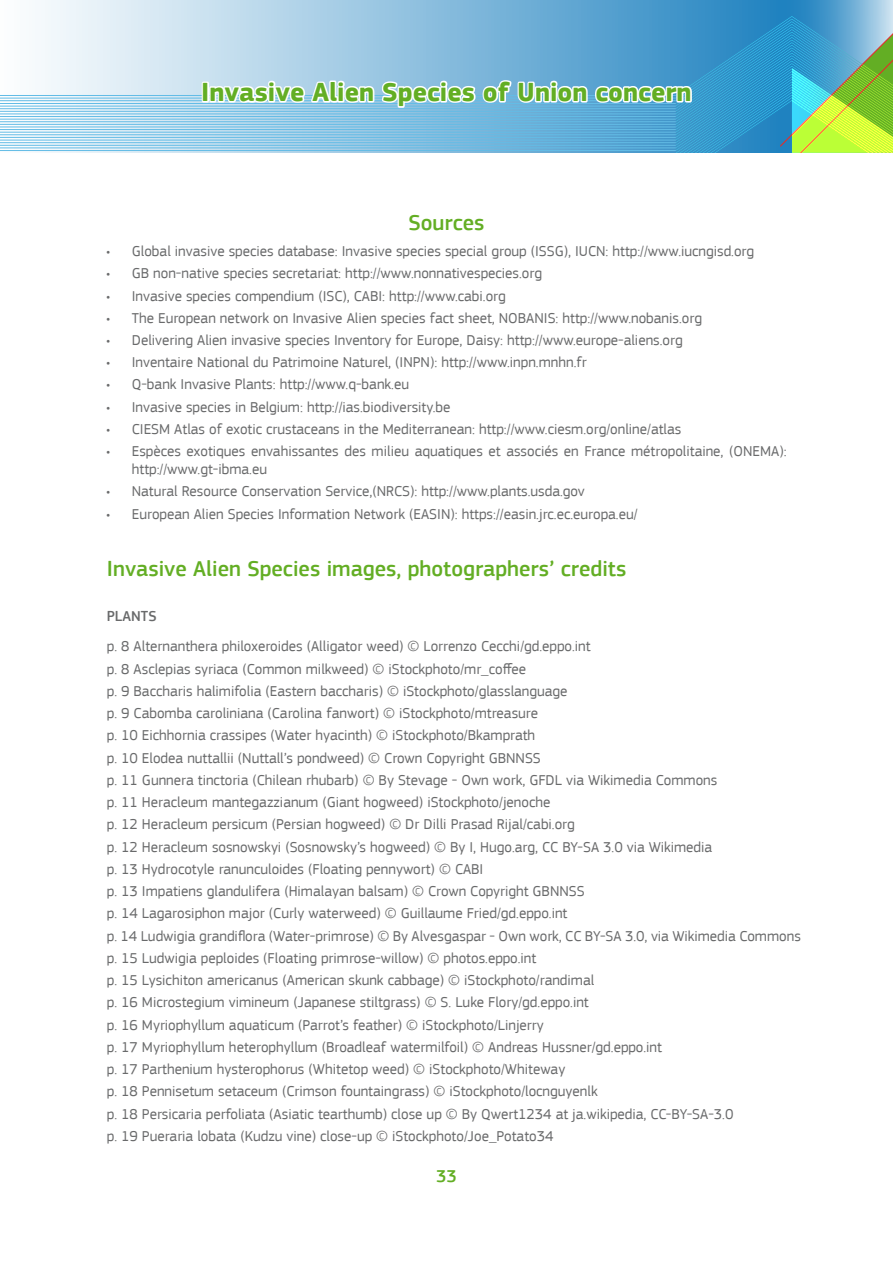
<style>
.page{position:relative;width:893px;height:1263px;background:#fff}
.page>*{position:absolute;margin:0;border:0;box-sizing:border-box;transform-origin:0 0}
.t1{font:700 27px "EC Square Sans Pro";color:#63ae24}
.t2{font:500 22.5px "EC Square Sans Pro";color:#63ae24}
.t3{font:500 18px "EC Square Sans Pro";color:#63ae24}
.t4{font:15px/22.2px "EC Square Sans Pro";color:#696a6b}
.t5{font:500 15px "EC Square Sans Pro";color:#696a6b}
</style>
<div class="page">
<svg style="left:778px;top:0;width:115px;height:8px"></svg>
<svg style="left:1px;top:0;width:777px;height:153px"></svg>
<hr style="left:0;top:95px;width:676px;height:1px;background:#63bce6">
<hr style="left:0;top:103px;width:676px;height:1px;background:#63bce6">
<hr style="left:0;top:98px;width:676px;height:1px;background:#63bce6">
<hr style="left:0;top:100px;width:676px;height:1px;background:#63bce6">
<hr style="left:0;top:150px;width:676px;height:1px;background:#63bce6">
<hr style="left:0;top:106px;width:676px;height:1px;background:#63bce6">
<hr style="left:0;top:114px;width:676px;height:1px;background:#63bce6">
<hr style="left:0;top:111px;width:676px;height:1px;background:#63bce6">
<hr style="left:0;top:108px;width:676px;height:1px;background:#63bce6">
<hr style="left:0;top:116px;width:676px;height:1px;background:#63bce6">
<hr style="left:0;top:124px;width:676px;height:1px;background:#63bce6">
<hr style="left:0;top:119px;width:676px;height:1px;background:#63bce6">
<hr style="left:0;top:121px;width:676px;height:1px;background:#63bce6">
<hr style="left:0;top:137px;width:676px;height:1px;background:#63bce6">
<hr style="left:0;top:127px;width:676px;height:1px;background:#63bce6">
<hr style="left:0;top:135px;width:676px;height:1px;background:#63bce6">
<hr style="left:0;top:132px;width:676px;height:1px;background:#63bce6">
<hr style="left:0;top:129px;width:676px;height:1px;background:#63bce6">
<hr style="left:0;top:148px;width:676px;height:1px;background:#63bce6">
<hr style="left:0;top:145px;width:676px;height:1px;background:#63bce6">
<hr style="left:0;top:142px;width:676px;height:1px;background:#63bce6">
<hr style="left:0;top:140px;width:676px;height:1px;background:#63bce6">
<svg style="left:0;top:97px;width:1px;height:52px"></svg>
<svg style="left:199px;top:8px;width:694px;height:145px;background:#7bbad0"></svg>
<h1 class="t1" style="left:201px;top:76px;width:492px">Invasive Alien Species of Union concern</h1>
<h2 class="t2" style="left:408px;top:209px;width:78px">Sources</h2>
<p class="t4" style="left:106px;top:240px;width:649px">• Global invasive species database: Invasive species special group (ISSG), IUCN: http://www.iucngisd.org</p>
<p class="t4" style="left:106px;top:262px;width:437px">• GB non-native species secretariat: http://www.nonnativespecies.org</p>
<p class="t4" style="left:106px;top:285px;width:401px">• Invasive species compendium (ISC), CABI: http://www.cabi.org</p>
<p class="t4" style="left:106px;top:307px;width:597px">• The European network on Invasive Alien species fact sheet, NOBANIS: http://www.nobanis.org</p>
<p class="t4" style="left:106px;top:329px;width:578px">• Delivering Alien invasive species Inventory for Europe, Daisy: http://www.europe-aliens.org</p>
<p class="t4" style="left:106px;top:351px;width:482px">• Inventaire National du Patrimoine Naturel, (INPN): http://www.inpn.mnhn.fr</p>
<p class="t4" style="left:106px;top:374px;width:304px">• Q-bank Invasive Plants: http://www.q-bank.eu</p>
<p class="t4" style="left:106px;top:396px;width:346px">• Invasive species in Belgium: http://ias.biodiversity.be</p>
<p class="t4" style="left:106px;top:418px;width:577px">• CIESM Atlas of exotic crustaceans in the Mediterranean: http://www.ciesm.org/online/atlas</p>
<p class="t4" style="left:132px;top:442px;width:656px;line-height:18px;text-indent:-26px">• Espèces exotiques envahissantes des milieu aquatiques et associés en France métropolitaine, (ONEMA): http://www.gt-ibma.eu</p>
<p class="t4" style="left:106px;top:480px;width:480px">• Natural Resource Conservation Service,(NRCS): http://www.plants.usda.gov</p>
<p class="t4" style="left:106px;top:503px;width:533px">• European Alien Species Information Network (EASIN): https://easin.jrc.ec.europa.eu/</p>
<h2 class="t2" style="left:107px;top:555px;width:521px">Invasive Alien Species images, photographers’ credits</h2>
<p class="t5" style="left:107px;top:607px;width:51px">PLANTS</p>
<p class="t4" style="left:107px;top:635px;width:695px">p. 8 Alternanthera philoxeroides (Alligator weed) © Lorrenzo Cecchi/gd.eppo.int<br>p. 8 Asclepias syriaca (Common milkweed) © iStockphoto/mr_coffee<br>p. 9 Baccharis halimifolia (Eastern baccharis) © iStockphoto/glasslanguage<br>p. 9 Cabomba caroliniana (Carolina fanwort) © iStockphoto/mtreasure<br>p. 10 Eichhornia crassipes (Water hyacinth) © iStockphoto/Bkamprath<br>p. 10 Elodea nuttallii (Nuttall’s pondweed) © Crown Copyright GBNNSS<br>p. 11 Gunnera tinctoria (Chilean rhubarb) © By Stevage - Own work, GFDL via Wikimedia Commons<br>p. 11 Heracleum mantegazzianum (Giant hogweed) iStockphoto/jenoche<br>p. 12 Heracleum persicum (Persian hogweed) © Dr Dilli Prasad Rijal/cabi.org<br>p. 12 Heracleum sosnowskyi (Sosnowsky’s hogweed) © By I, Hugo.arg, CC BY-SA 3.0 via Wikimedia<br>p. 13 Hydrocotyle ranunculoides (Floating pennywort) © CABI<br>p. 13 Impatiens glandulifera (Himalayan balsam) © Crown Copyright GBNNSS<br>p. 14 Lagarosiphon major (Curly waterweed) © Guillaume Fried/gd.eppo.int<br>p. 14 Ludwigia grandiflora (Water-primrose) © By Alvesgaspar - Own work, CC BY-SA 3.0, via Wikimedia Commons p. 15 Ludwigia peploides (Floating primrose-willow) © photos.eppo.int<br>p. 15 Lysichiton americanus (American skunk cabbage) © iStockphoto/randimal<br>p. 16 Microstegium vimineum (Japanese stiltgrass) © S. Luke Flory/gd.eppo.int<br>p. 16 Myriophyllum aquaticum (Parrot’s feather) © iStockphoto/Linjerry<br>p. 17 Myriophyllum heterophyllum (Broadleaf watermilfoil) © Andreas Hussner/gd.eppo.int<br>p. 17 Parthenium hysterophorus (Whitetop weed) © iStockphoto/Whiteway<br>p. 18 Pennisetum setaceum (Crimson fountaingrass) © iStockphoto/locnguyenlk<br>p. 18 Persicaria perfoliata (Asiatic tearthumb) close up © By Qwert1234 at ja.wikipedia, CC-BY-SA-3.0<br>p. 19 Pueraria lobata (Kudzu vine) close-up © iStockphoto/Joe_Potato34</p>
<p class="t3" style="left:436px;top:1165px;width:22px">33</p>
</div>
